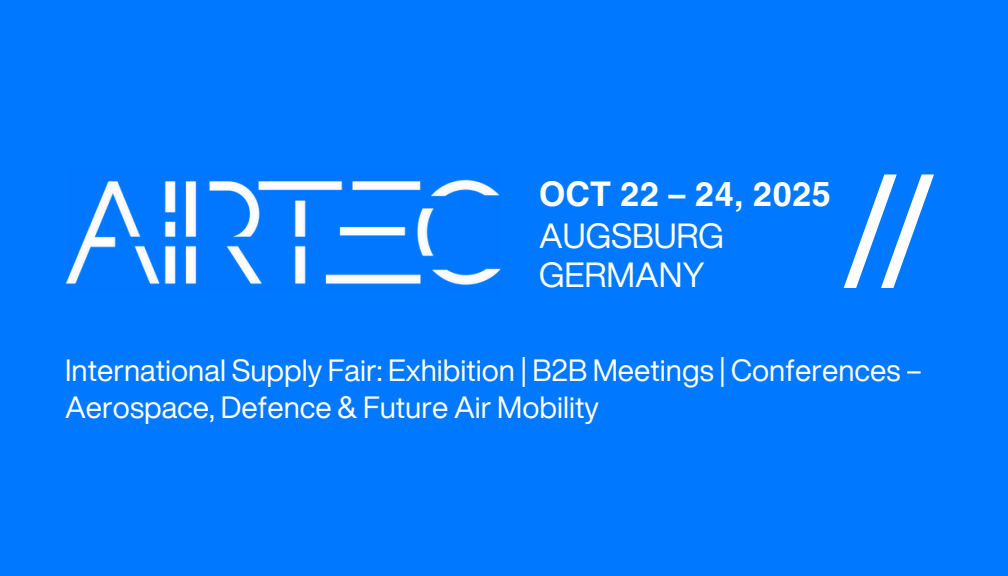
<style>
.page{position:relative;width:1008px;height:576px;background:#0078ff}
.page>*{position:absolute;margin:0;border:0;box-sizing:border-box;transform-origin:0 0}
.t1{font:159.6px "Helvetica Now Display";color:#fff}
.t2{font:34px "Helvetica Now Display";color:#fff}
.t3{font:700 34px "Helvetica World";color:#fff}
.t4{font:30px/37.6px "Helvetica Now Display";color:#fff}
</style>
<div class="page">
<img style="left:65px;top:179px;width:436px;height:107px">
<p class="t3" style="left:539px;top:166px;width:294px">OCT 22 – 24, 2025</p>
<p class="t2" style="left:539px;top:210px;width:186px">AUGSBURG</p>
<h1 class="t2" style="left:539px;top:249px;width:167px">GERMANY</h1>
<h2 class="t1" style="left:841px;top:111px;width:97px">//</h2>
<h2 class="t4" style="left:65px;top:351px;width:859px">International Supply Fair: Exhibition | B2B Meetings | Conferences –<br>Aerospace, Defence &amp; Future Air Mobility</h2>
</div>
